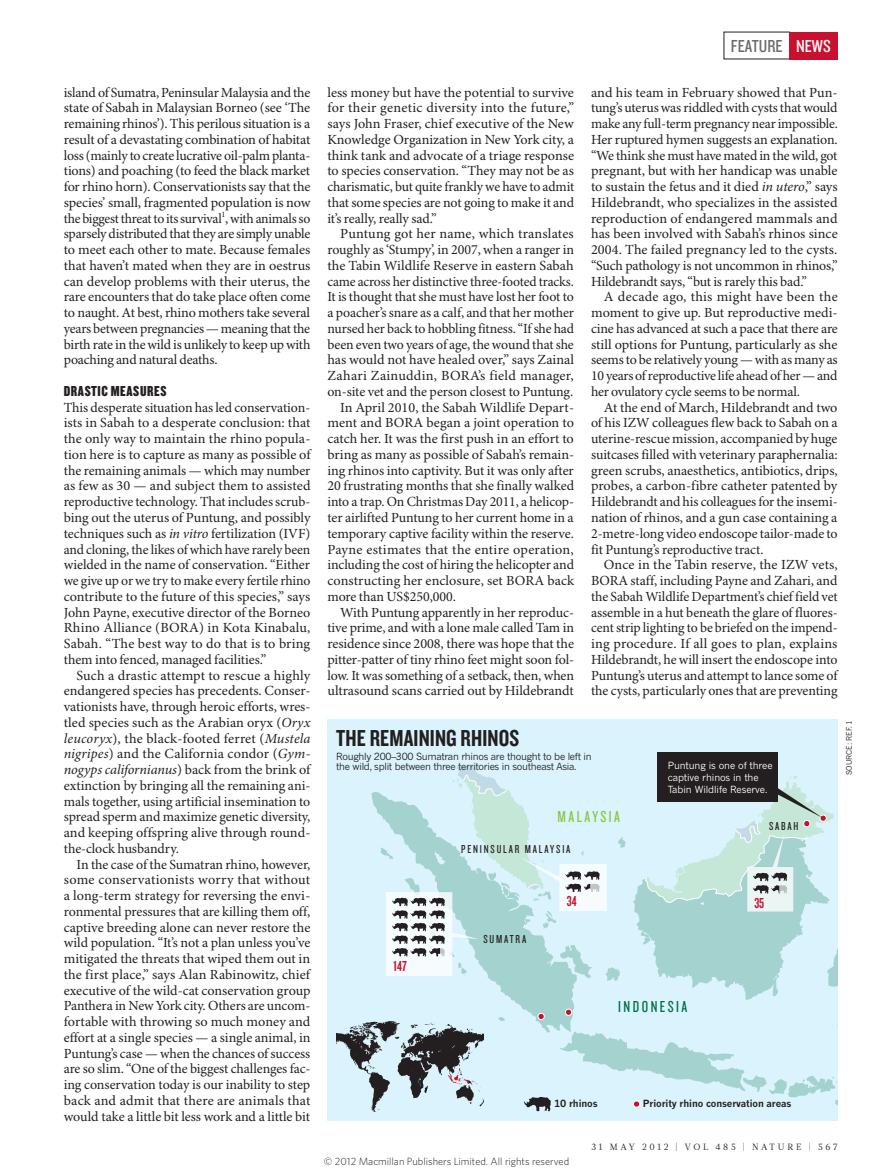
<style>
.page{position:relative;width:893px;height:1174px;background:#fff}
.page>*{position:absolute;margin:0;border:0;box-sizing:border-box;transform-origin:0 0}
.t1{font:24px "Knockout 49 Liteweight";letter-spacing:.005em;color:#231f20}
.t2{font:18px "Knockout 29 Junior Ltweight";color:#6c6d70}
.t3{font:18px "Knockout 29 Junior Ltweight";color:#fff}
.t4{font:16.5px "Knockout 28 Junior Feathrwt";letter-spacing:.15em;color:#016f45}
.t5{font:16.5px "Knockout 28 Junior Feathrwt";letter-spacing:.15em;color:#8bc63e}
.CROSSHEAD{font:15px "Knockout 69 Full Liteweight";letter-spacing:.04em;color:#231f20}
.t6{font:15px "Knockout 48 Featherweight";color:#c7112f}
.BODY_INDENT{font:13.95px/15.8px "Minion Pro";letter-spacing:-.01em;color:#231f20;text-align:justify}
.BODY_1ST_PARA{font:13.95px/15.8px "Minion Pro";letter-spacing:-.005em;color:#231f20;text-align:justify}
.t7{font:12px "Knockout 28 Junior Feathrwt";letter-spacing:.15em;color:#231f20}
.t8{font:300 10.5px "Whitney";color:#231f20}
.t9{font:9.75px/10.5px "News Gothic MTOT";letter-spacing:-.03em;color:#231f20}
.t10{font:9.75px/12px "News Gothic MTOT";letter-spacing:-.01em;color:#fff}
.t11{font:700 9.75px "News Gothic MTOT";letter-spacing:-.01em;color:#231f20}
.t12{font:9px "Glosa Math";letter-spacing:.3em;color:#231f20}
.PIC_CREDIT{font:7.5px "News Gothic MTOT";color:#231f20}
.s1{font-style:italic}
</style>
<div class="page">
<div style="left:327px;top:719px;width:511px;height:401px;background:#daf3fc"></div>
<div style="left:657px;top:752px;width:121px;height:49px;background:#231f20"></div>
<svg style="left:336px;top:766px;width:502px;height:346px"></svg>
<div style="left:789px;top:32px;width:49px;height:27px;background:#c7112f"></div>
<p class="t2" style="left:731px;top:34px;width:53px">FEATURE</p>
<p class="t3" style="left:796px;top:34px;width:36px">NEWS</p>
<p class="BODY_INDENT" style="left:64px;top:85px;width:248px">island of Sumatra, Peninsular Malaysia and the state of Sabah in Malaysian Borneo (see ‘The remaining rhinos’). This perilous situation is a result of a devastating combination of habitat loss (mainly to create lucrative oil-palm planta&shy;tions) and poaching (to feed the black market for rhino horn). Conservationists say that the species’ small, fragmented population is now the biggest threat to its survival<sup>1</sup>, with animals so sparsely distributed that they are simply unable to meet each other to mate. Because females that haven’t mated when they are in oestrus can develop problems with their uterus, the rare encounters that do take place often come to naught. At best, rhino mothers take several years between pregnancies — meaning that the birth rate in the wild is unlikely to keep up with poaching and natural deaths.</p>
<p class="CROSSHEAD" style="left:64px;top:381px;width:104px">DRASTIC MEASURES</p>
<p class="BODY_1ST_PARA" style="left:64px;top:400px;width:248px">This desperate situation has led conservation&shy;ists in Sabah to a desperate conclusion: that the only way to maintain the rhino popula&shy;tion here is to capture as many as possible of the remaining animals — which may number as few as 30 — and subject them to assisted reproductive technology. That includes scrub&shy;bing out the uterus of Puntung, and possibly techniques such as <span class="s1">in vitro</span> fertilization (IVF) and cloning, the likes of which have rarely been wielded in the name of conservation. “Either we give up or we try to make every fertile rhino contribute to the future of this species,” says John Payne, executive director of the Borneo Rhino Alliance (BORA) in Kota Kinabalu, Sabah. “The best way to do that is to bring them into fenced, managed facilities.”</p>
<p class="BODY_INDENT" style="left:64px;top:668px;width:248px;text-indent:13px">Such a drastic attempt to rescue a highly endangered species has precedents. Conser&shy;vationists have, through heroic efforts, wres&shy;tled species such as the Arabian oryx (<span class="s1">Oryx leucoryx</span>), the black-footed ferret (<span class="s1">Mustela nigripes</span>) and the California condor (<span class="s1">Gym&shy;nogyps californianus</span>) back from the brink of extinction by bringing all the remaining ani&shy;mals together, using artificial insemination to spread sperm and maximize genetic diversity, and keeping offspring alive through round&shy;the-clock husbandry.</p>
<p class="BODY_INDENT" style="left:64px;top:857px;width:248px;text-indent:13px">In the case of the Sumatran rhino, however, some conservationists worry that without a long-term strategy for reversing the envi&shy;ronmental pressures that are killing them off, captive breeding alone can never restore the wild population. “It’s not a plan unless you’ve mitigated the threats that wiped them out in the first place,” says Alan Rabinowitz, chief executive of the wild-cat conservation group Panthera in New York city. Others are uncom&shy;fortable with throwing so much money and effort at a single species — a single animal, in Puntung’s case — when the chances of success are so slim. “One of the biggest challenges fac&shy;ing conservation today is our inability to step back and admit that there are animals that would take a little bit less work and a little bit</p>
<p class="BODY_INDENT" style="left:327px;top:85px;width:248px">less money but have the potential to survive for their genetic diversity into the future,” says John Fraser, chief executive of the New Knowledge Organization in New York city, a think tank and advocate of a triage response to species conservation. “They may not be as charismatic, but quite frankly we have to admit that some species are not going to make it and it’s really, really sad.”</p>
<p class="BODY_INDENT" style="left:327px;top:227px;width:248px;text-indent:13px">Puntung got her name, which translates roughly as ‘Stumpy’, in 2007, when a ranger in the Tabin Wildlife Reserve in eastern Sabah came across her distinctive three-footed tracks.<br>It is thought that she must have lost her foot to a poacher’s snare as a calf, and that her mother nursed her back to hobbling fitness. “If she had been even two years of age, the wound that she has would not have healed over,” says Zainal Zahari Zainuddin, BORA’s field manager, on-site vet and the person closest to Puntung.</p>
<p class="BODY_INDENT" style="left:327px;top:400px;width:248px;text-indent:13px">In April 2010, the Sabah Wildlife Depart&shy;ment and BORA began a joint operation to catch her. It was the first push in an effort to bring as many as possible of Sabah’s remain&shy;ing rhinos into captivity. But it was only after 20 frustrating months that she finally walked into a trap. On Christmas Day 2011, a helicop&shy;ter airlifted Puntung to her current home in a temporary captive facility within the reserve.<br>Payne estimates that the entire operation, including the cost of hiring the helicopter and constructing her enclosure, set BORA back more than US$250,000.</p>
<p class="BODY_INDENT" style="left:327px;top:605px;width:248px;text-indent:13px">With Puntung apparently in her reproduc&shy;tive prime, and with a lone male called Tam in residence since 2008, there was hope that the pitter-patter of tiny rhino feet might soon fol&shy;low. It was something of a setback, then, when ultrasound scans carried out by Hildebrandt</p>
<p class="BODY_INDENT" style="left:591px;top:85px;width:248px">and his team in February showed that Pun&shy;tung’s uterus was riddled with cysts that would make any full-term pregnancy near impossible.<br>Her ruptured hymen suggests an explanation. “We think she must have mated in the wild, got pregnant, but with her handicap was unable to sustain the fetus and it died <span class="s1">in utero</span>,” says Hildebrandt, who specializes in the assisted reproduction of endangered mammals and has been involved with Sabah’s rhinos since 2004. The failed pregnancy led to the cysts. “Such pathology is not uncommon in rhinos,” Hildebrandt says, “but is rarely this bad.”</p>
<p class="BODY_INDENT" style="left:591px;top:290px;width:248px;text-indent:13px">A decade ago, this might have been the moment to give up. But reproductive medi&shy;cine has advanced at such a pace that there are still options for Puntung, particularly as she seems to be relatively young — with as many as 10 years of reproductive life ahead of her — and her ovulatory cycle seems to be normal.</p>
<p class="BODY_INDENT" style="left:591px;top:400px;width:248px;text-indent:13px">At the end of March, Hildebrandt and two of his IZW colleagues flew back to Sabah on a uterine-rescue mission, accompanied by huge suitcases filled with veterinary paraphernalia: green scrubs, anaesthetics, antibiotics, drips, probes, a carbon-fibre catheter patented by Hildebrandt and his colleagues for the insemi&shy;nation of rhinos, and a gun case containing a 2-metre-long video endoscope tailor-made to fit Puntung’s reproductive tract.</p>
<p class="BODY_INDENT" style="left:591px;top:557px;width:248px;text-indent:13px">Once in the Tabin reserve, the IZW vets, BORA staff, including Payne and Zahari, and the Sabah Wildlife Department’s chief field vet assemble in a hut beneath the glare of fluores&shy;cent strip lighting to be briefed on the impend&shy;ing procedure. If all goes to plan, explains Hildebrandt, he will insert the endoscope into Puntung’s uterus and attempt to lance some of the cysts, particularly ones that are preventing</p>
<p class="t1" style="left:336px;top:723px;width:185px">THE REMAINING RHINOS</p>
<p class="t9" style="left:336px;top:751px;width:257px">Roughly 200–300 Sumatran rhinos are thought to be left in the wild, split between three territories in southeast Asia.</p>
<p class="t5" style="left:557px;top:807px;width:64px">MALAYSIA</p>
<p class="t7" style="left:461px;top:841px;width:111px">PENINSULAR MALAYSIA</p>
<p class="t10" style="left:668px;top:759px;width:106px">Puntung is one of three captive rhinos in the<br>Tabin Wildlife Reserve.</p>
<p class="t7" style="left:769px;top:819px;width:31px">SABAH</p>
<p class="t6" style="left:393px;top:956px;width:15px">147</p>
<p class="t7" style="left:483px;top:931px;width:44px">SUMATRA</p>
<p class="t6" style="left:567px;top:892px;width:11px">34</p>
<p class="t6" style="left:754px;top:893px;width:11px">35</p>
<p class="t4" style="left:618px;top:996px;width:71px">INDONESIA</p>
<p class="PIC_CREDIT" style="left:845px;top:775px;width:57px;rotate:-90deg">SOURCE: REF. 1</p>
<p class="t11" style="left:554px;top:1097px;width:45px">10 rhinos</p>
<p class="t11" style="left:643px;top:1097px;width:150px">Priority rhino conservation areas</p>
<p class="t8" style="left:324px;top:1154px;width:247px">© 2012 Macmillan Publishers Limited. All rights reserved</p>
<p class="t12" style="left:591px;top:1141px;width:248px">31 MAY 2012 | VOL 485 | NATURE | 567</p>
</div>
